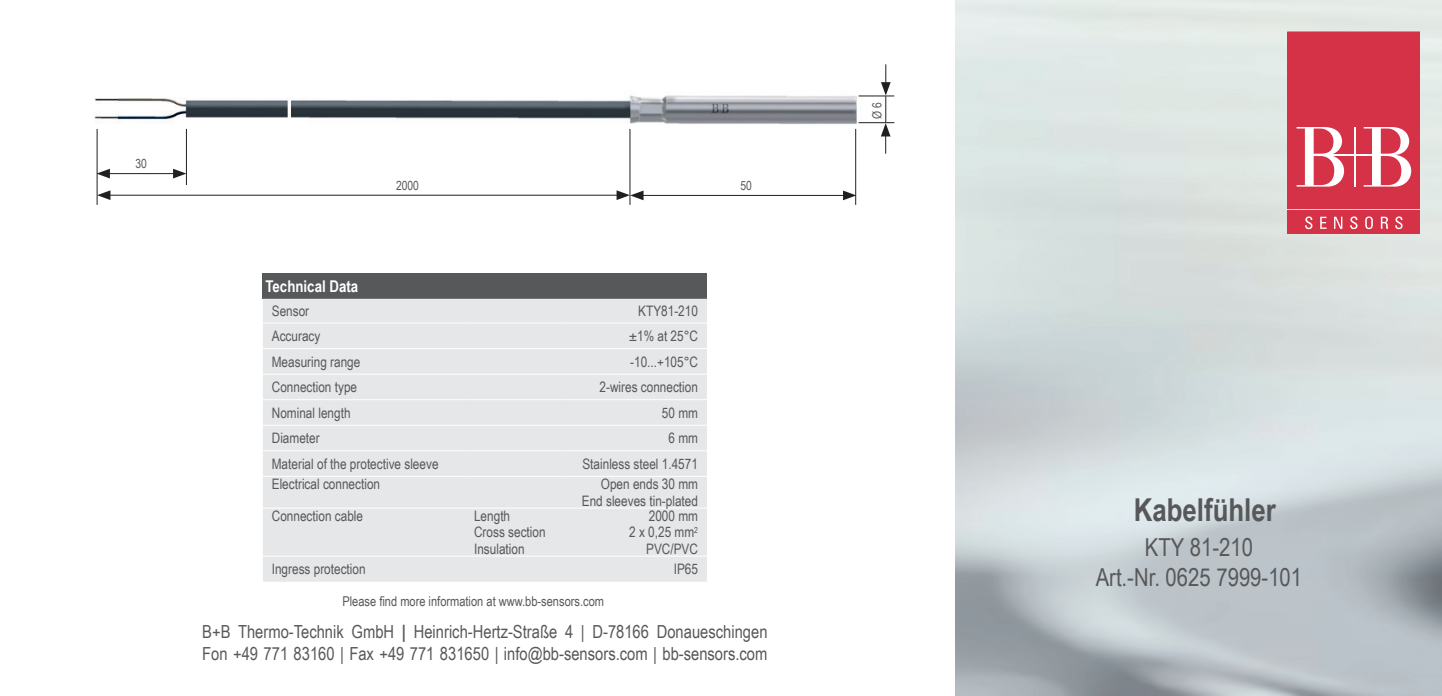
<style>
.page{position:relative;width:1442px;height:696px;background:#fff}
.page>*{position:absolute;margin:0;border:0;box-sizing:border-box;transform-origin:0 0}
.t1{font:700 31.5px "Arial Narrow";color:#57585a}
.t2{font:24.75px/29.7px "Arial Narrow";color:#57585a;text-align:center}
.t3{font:18px/21.6px "Arial Narrow";color:#57585a}
.t4{font:700 16.2px "Arial Narrow";color:#fff}
.t5{font:14.4px/16.2px "Arial Narrow";color:#57585a;text-align:right}
.t6{font:13.5px "Arial Narrow";color:#57585a}
.t7{font:12.6px "Arial Narrow";color:#57585a}
.s1{font-weight:700}
</style>
<div class="page">
<img style="left:956px;top:0;width:485px;height:695px">
<svg style="left:1287px;top:32px;width:132px;height:176px"></svg>
<div style="left:1287px;top:210px;width:132px;height:24px;background:#d63247"></div>
<svg style="left:1305px;top:216px;width:97px;height:13px"></svg>
<div style="left:263px;top:273px;width:444px;height:25px;background:#57585a"></div>
<div style="left:263px;top:298px;width:444px;height:283px;background:#e6e7e9"></div>
<hr style="left:263px;top:322px;width:208px;height:1px;background:#fff">
<hr style="left:471px;top:322px;width:92px;height:1px;background:#fff">
<hr style="left:563px;top:322px;width:144px;height:1px;background:#fff">
<hr style="left:263px;top:348px;width:208px;height:1px;background:#fff">
<hr style="left:471px;top:348px;width:92px;height:1px;background:#fff">
<hr style="left:563px;top:348px;width:144px;height:1px;background:#fff">
<hr style="left:263px;top:373px;width:208px;height:1px;background:#fff">
<hr style="left:471px;top:373px;width:92px;height:1px;background:#fff">
<hr style="left:563px;top:373px;width:144px;height:1px;background:#fff">
<hr style="left:263px;top:399px;width:208px;height:1px;background:#fff">
<hr style="left:471px;top:399px;width:92px;height:1px;background:#fff">
<hr style="left:563px;top:399px;width:144px;height:1px;background:#fff">
<hr style="left:263px;top:424px;width:208px;height:1px;background:#fff">
<hr style="left:471px;top:424px;width:92px;height:1px;background:#fff">
<hr style="left:563px;top:424px;width:144px;height:1px;background:#fff">
<hr style="left:263px;top:450px;width:208px;height:1px;background:#fff">
<hr style="left:471px;top:450px;width:92px;height:1px;background:#fff">
<hr style="left:563px;top:450px;width:144px;height:1px;background:#fff">
<hr style="left:263px;top:475px;width:208px;height:1px;background:#fff">
<hr style="left:471px;top:475px;width:92px;height:1px;background:#fff">
<hr style="left:563px;top:475px;width:144px;height:1px;background:#fff">
<hr style="left:263px;top:507px;width:208px;height:1px;background:#fff">
<hr style="left:471px;top:507px;width:92px;height:1px;background:#fff">
<hr style="left:563px;top:507px;width:144px;height:1px;background:#fff">
<hr style="left:263px;top:555px;width:208px;height:1px;background:#fff">
<hr style="left:471px;top:555px;width:92px;height:1px;background:#fff">
<hr style="left:563px;top:555px;width:144px;height:1px;background:#fff">
<img style="left:94px;top:95px;width:784px;height:57px">
<hr style="left:858px;top:95px;width:36px;height:1px;background:#231f20">
<hr style="left:858px;top:122px;width:36px;height:1px;background:#231f20">
<hr style="left:629px;top:129px;width:1px;height:76px;background:#231f20">
<hr style="left:855px;top:129px;width:1px;height:76px;background:#231f20">
<hr style="left:640px;top:195px;width:206px;height:1px;background:#231f20">
<svg style="left:843px;top:190px;width:13px;height:10px"></svg>
<hr style="left:186px;top:129px;width:1px;height:56px;background:#231f20">
<hr style="left:97px;top:129px;width:1px;height:76px;background:#231f20">
<hr style="left:107px;top:195px;width:513px;height:1px;background:#231f20">
<svg style="left:616px;top:190px;width:27px;height:10px"></svg>
<svg style="left:97px;top:190px;width:13px;height:10px"></svg>
<hr style="left:106px;top:173px;width:71px;height:1px;background:#231f20">
<svg style="left:173px;top:169px;width:13px;height:9px"></svg>
<svg style="left:97px;top:169px;width:13px;height:9px"></svg>
<svg style="left:880px;top:64px;width:10px;height:90px"></svg>
<p class="t7" style="left:136px;top:154px;width:13px">30</p>
<p class="t7" style="left:396px;top:176px;width:24px">2000</p>
<p class="t7" style="left:740px;top:176px;width:13px">50</p>
<p class="t4" style="left:265px;top:273px;width:94px">Technical Data</p>
<p class="t5" style="left:272px;top:302px;width:39px">Sensor</p>
<p class="t5" style="left:638px;top:302px;width:61px">KTY81-210</p>
<p class="t5" style="left:272px;top:327px;width:50px">Accuracy</p>
<p class="t5" style="left:629px;top:327px;width:70px">±1% at 25°C</p>
<p class="t5" style="left:272px;top:352px;width:90px">Measuring range</p>
<p class="t5" style="left:630px;top:352px;width:69px">-10...+105°C</p>
<p class="t5" style="left:272px;top:378px;width:87px">Connection type</p>
<p class="t5" style="left:599px;top:378px;width:100px">2-wires connection</p>
<p class="t5" style="left:272px;top:404px;width:80px">Nominal length</p>
<p class="t5" style="left:662px;top:404px;width:38px">50 mm</p>
<p class="t5" style="left:272px;top:429px;width:49px">Diameter</p>
<p class="t5" style="left:668px;top:429px;width:31px">6 mm</p>
<p class="t5" style="left:272px;top:455px;width:168px">Material of the protective sleeve</p>
<p class="t5" style="left:582px;top:455px;width:117px">Stainless steel 1.4571</p>
<p class="t5" style="left:272px;top:475px;width:110px">Electrical connection</p>
<p class="t5" style="left:582px;top:475px;width:118px">Open ends 30 mm<br>End sleeves tin-plated</p>
<p class="t5" style="left:272px;top:507px;width:93px">Connection cable</p>
<p class="t5" style="left:474px;top:507px;width:73px;text-align:left">Length<br>Cross section<br>Insulation</p>
<p class="t5" style="left:629px;top:507px;width:70px">2000 mm<br>2 x 0,25 mm<sup>2<br></sup>PVC/PVC</p>
<p class="t5" style="left:272px;top:560px;width:95px">Ingress protection</p>
<p class="t5" style="left:673px;top:560px;width:26px">IP65</p>
<p class="t6" style="left:342px;top:590px;width:263px">Please find more information at www.bb-sensors.com</p>
<p class="t3" style="left:202px;top:620px;width:567px">B+B Thermo-Technik GmbH <span class="s1">|</span> Heinrich-Hertz-Straße 4 | D-78166 Donaueschingen<br>Fon +49 771 83160 | Fax +49 771 831650 | info@bb-sensors.com | bb-sensors.com</p>
<p class="t7" style="left:867px;top:119px;width:18px;rotate:-90deg">Ø 6</p>
<h1 class="t1" style="left:1133px;top:486px;width:144px">Kabelfühler</h1>
<h2 class="t2" style="left:1095px;top:531px;width:208px">KTY 81-210<br>Art.-Nr. 0625 7999-101</h2>
</div>
